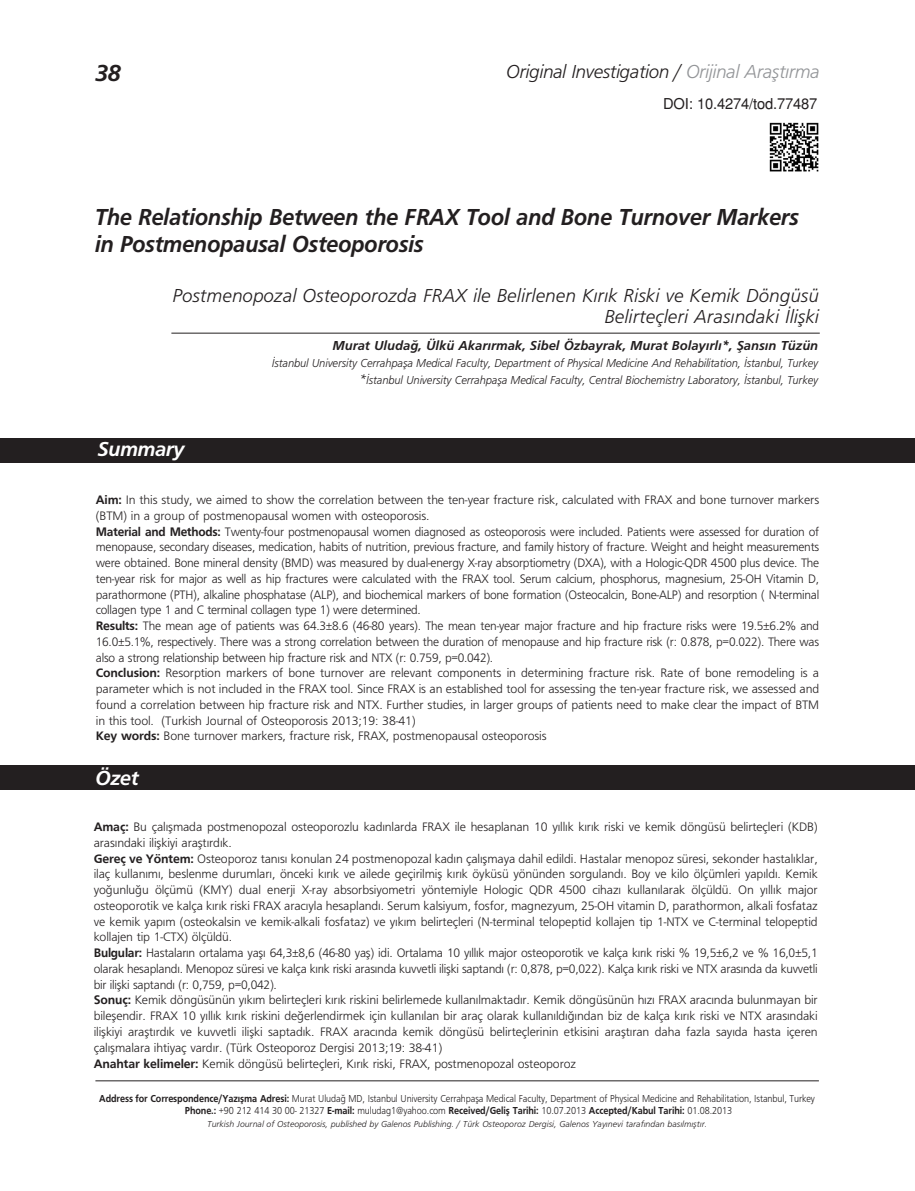
<style>
.page{position:relative;width:915px;height:1191px;background:#fff}
.page>*{position:absolute;margin:0;border:0;box-sizing:border-box;transform-origin:0 0}
.t1{font:24px/27px "Frugal Bold Italic Tr";letter-spacing:-.015em;color:#231f20;scale:.95 1}
.t2{font:24px "Frugal Bold Italic Tr";letter-spacing:-.015em;color:#231f20}
.t3{font:21px "Frugal Bold Italic Tr";letter-spacing:-.025em;color:#fff}
.t4{font:19.5px/21px "Frugal Italic Tr";color:#231f20;text-align:right}
.t5{font:19.5px "Frugal Italic Tr";letter-spacing:-.025em;color:#231f20}
.t6{font:15px "Helvetica Normal Tr";letter-spacing:-.01em;color:#231f20}
.t7{font:13.5px "Frugal Bold Italic Tr";color:#231f20}
.t8{font:12.75px/15.8px "Frugal Normal Tr";letter-spacing:-.01em;color:#231f20;text-align:justify}
.t9{font:12px "Frugal Italic Tr";letter-spacing:-.01em;color:#231f20;scale:.95 1}
.t10{font:10.5px "Frugal Normal Tr";letter-spacing:-.01em;color:#231f20;scale:.9 1}
.t11{font:9px "Frugal Italic Tr";color:#231f20}
.s1{color:#939598}
.s2{font-size:13.5px}
.s3{font-family:"Frugal Bold Tr"}
</style>
<div class="page">
<div style="left:1px;top:438px;width:913px;height:25px;background:#231f20"></div>
<hr style="left:171px;top:333px;width:648px;height:1px;background:#231f20">
<div style="left:0;top:764px;width:914px;height:25px;background:#231f20"></div>
<hr style="left:95px;top:1080px;width:723px;height:1px;background:#231f20">
<img style="left:769px;top:122px;width:50px;height:50px">
<h1 class="t2" style="left:95px;top:59px;width:27px">38</h1>
<p class="t5" style="left:506px;top:60px;width:315px">Original Investigation / <span class="s1">Orijinal Araflt›rma</span></p>
<p class="t6" style="left:662px;top:95px;width:156px">DOI: 10.4274/tod.77487</p>
<p class="t1" style="left:95px;top:203px;width:742px">The Relationship Between the FRAX Tool and Bone Turnover Markers in Postmenopausal Osteoporosis</p>
<p class="t4" style="left:172px;top:285px;width:647px">Postmenopozal Osteoporozda FRAX ile Belirlenen Kırık Riski ve Kemik Döngüsü<br>Belirteçleri Arasındaki İlişki</p>
<p class="t7" style="left:332px;top:338px;width:487px">Murat Uludağ, Ülkü Akarırmak, Sibel Özbayrak, Murat Bolayırlı*, Şansın Tüzün</p>
<p class="t9" style="left:272px;top:356px;width:576px">İstanbul University Cerrahpaşa Medical Faculty, Department of Physical Medicine And Rehabilitation, İstanbul, Turkey</p>
<p class="t9" style="left:359px;top:373px;width:485px"><span class="s2">*</span>İstanbul University Cerrahpaşa Medical Faculty, Central Biochemistry Laboratory, İstanbul, Turkey</p>
<p class="t3" style="left:97px;top:437px;width:88px">Summary</p>
<p class="t8" style="left:96px;top:492px;width:724px"><span class="s3">Aim:</span> In this study, we aimed to show the correlation between the ten-year fracture risk, calculated with FRAX and bone turnover markers (BTM) in a group of postmenopausal women with osteoporosis.</p>
<p class="t8" style="left:96px;top:523px;width:724px"><span class="s3">Material and Methods:</span> Twenty-four postmenopausal women diagnosed as osteoporosis were included. Patients were assessed for duration of menopause, secondary diseases, medication, habits of nutrition, previous fracture, and family history of fracture. Weight and height measurements were obtained. Bone mineral density (BMD) was measured by dual-energy X-ray absorptiometry (DXA), with a Hologic-QDR 4500 plus device. The ten-year risk for major as well as hip fractures were calculated with the FRAX tool. Serum calcium, phosphorus, magnesium, 25-OH Vitamin D, parathormone (PTH), alkaline phosphatase (ALP), and biochemical markers of bone formation (Osteocalcin, Bone-ALP) and resorption ( N-terminal collagen type 1 and C terminal collagen type 1) were determined.</p>
<p class="t8" style="left:96px;top:618px;width:724px"><span class="s3">Results:</span> The mean age of patients was 64.3±8.6 (46-80 years). The mean ten-year major fracture and hip fracture risks were 19.5±6.2% and 16.0±5.1%, respectively. There was a strong correlation between the duration of menopause and hip fracture risk (r: 0.878, p=0.022). There was also a strong relationship between hip fracture risk and NTX (r: 0.759, p=0.042).</p>
<p class="t8" style="left:96px;top:665px;width:724px"><span class="s3">Conclusion:</span> Resorption markers of bone turnover are relevant components in determining fracture risk. Rate of bone remodeling is a parameter which is not included in the FRAX tool. Since FRAX is an established tool for assessing the ten-year fracture risk, we assessed and found a correlation between hip fracture risk and NTX. Further studies, in larger groups of patients need to make clear the impact of BTM in this tool. (Turkish Journal of Osteoporosis 2013;19: 38-41)</p>
<p class="t8" style="left:96px;top:728px;width:452px"><span class="s3">Key words:</span> Bone turnover markers, fracture risk, FRAX, postmenopausal osteoporosis</p>
<p class="t3" style="left:95px;top:765px;width:45px">Özet</p>
<p class="t8" style="left:94px;top:819px;width:725px"><span class="s3">Amaç:</span> Bu çalışmada postmenopozal osteoporozlu kadınlarda FRAX ile hesaplanan 10 yıllık kırık riski ve kemik döngüsü belirteçleri (KDB) arasındaki ilişkiyi araştırdık.</p>
<p class="t8" style="left:94px;top:850px;width:725px"><span class="s3">Gereç ve Yöntem:</span> Osteoporoz tanısı konulan 24 postmenopozal kadın çalışmaya dahil edildi. Hastalar menopoz süresi, sekonder hastalıklar, ilaç kullanımı, beslenme durumları, önceki kırık ve ailede geçirilmiş kırık öyküsü yönünden sorgulandı. Boy ve kilo ölçümleri yapıldı. Kemik yoğunluğu ölçümü (KMY) dual enerji X-ray absorbsiyometri yöntemiyle Hologic QDR 4500 cihazı kullanılarak ölçüldü. On yıllık major osteoporotik ve kalça kırık riski FRAX aracıyla hesaplandı. Serum kalsiyum, fosfor, magnezyum, 25-OH vitamin D, parathormon, alkali fosfataz ve kemik yapım (osteokalsin ve kemik-alkali fosfataz) ve yıkım belirteçleri (N-terminal telopeptid kollajen tip 1-NTX ve C-terminal telopeptid kollajen tip 1-CTX) ölçüldü.</p>
<p class="t8" style="left:94px;top:945px;width:725px"><span class="s3">Bulgular:</span> Hastaların ortalama yaşı 64,3±8,6 (46-80 yaş) idi. Ortalama 10 yıllık major osteoporotik ve kalça kırık riski % 19,5±6,2 ve % 16,0±5,1 olarak hesaplandı. Menopoz süresi ve kalça kırık riski arasında kuvvetli ilişki saptandı (r: 0,878, p=0,022). Kalça kırık riski ve NTX arasında da kuvvetli bir ilişki saptandı (r: 0,759, p=0,042).</p>
<p class="t8" style="left:94px;top:992px;width:725px"><span class="s3">Sonuç:</span> Kemik döngüsünün yıkım belirteçleri kırık riskini belirlemede kullanılmaktadır. Kemik döngüsünün hızı FRAX aracında bulunmayan bir bileşendir. FRAX 10 yıllık kırık riskini değerlendirmek için kullanılan bir araç olarak kullanıldığından biz de kalça kırık riski ve NTX arasındaki ilişkiyi araştırdık ve kuvvetli ilişki saptadık. FRAX aracında kemik döngüsü belirteçlerinin etkisini araştıran daha fazla sayıda hasta içeren çalışmalara ihtiyaç vardır. (Türk Osteoporoz Dergisi 2013;19: 38-41)</p>
<p class="t8" style="left:94px;top:1055px;width:483px"><span class="s3">Anahtar kelimeler:</span> Kemik döngüsü belirteçleri, Kırık riski, FRAX, postmenopozal osteoporoz</p>
<p class="t10" style="left:99px;top:1093px;width:796px"><span class="s3">Address for Correspondence/Yaz›flma Adresi:</span> Murat Uludağ MD, Istanbul University Cerrahpaşa Medical Faculty, Department of Physical Medicine and Rehabilitation, Istanbul, Turkey</p>
<p class="t10" style="left:185px;top:1105px;width:609px"><span class="s3">Phone.:</span> +90 212 414 30 00- 21327 <span class="s3">E-mail:</span> muludag1@yahoo.com <span class="s3">Received/Geliş Tarihi:</span> 10.07.2013 <span class="s3">Accepted/Kabul Tarihi:</span> 01.08.2013</p>
<p class="t11" style="left:207px;top:1119px;width:501px">Turkish Journal of Osteoporosis, published by Galenos Publishing. / Türk Osteoporoz Dergisi, Galenos Yayınevi taraf›ndan bas›lm›flt›r.</p>
</div>
